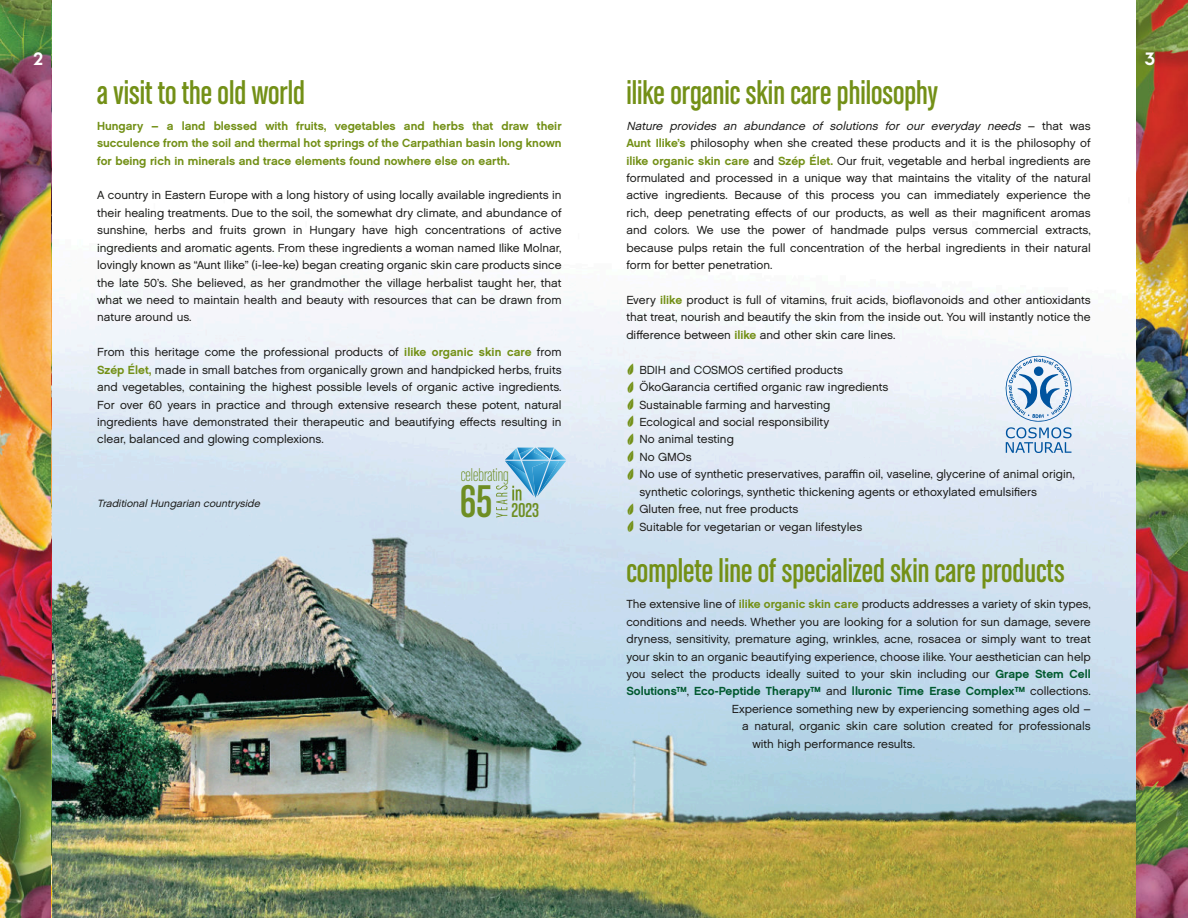
<style>
.page{position:relative;width:1188px;height:918px;background:#fff}
.page>*{position:absolute;margin:0;border:0;box-sizing:border-box;transform-origin:0 0}
.t1{font:48.75px "Chalet Comprime Cologne Sixty";color:#6e8e23}
.t2{font:34.5px "Chalet Comprime Cologne Sixty";color:#739017}
.t3{font:21.3px "Chalet Comprime Cologne Sixty";color:#6e8e23}
.t4{font:18.6px "Chalet Comprime Milan Sixty";color:#6e8e23}
.t5{font:18px "Chalet New York Nineteen Seventy";color:#fff}
.t6{font:11.7px/17.4px "Chalet London Nineteen Sixty";color:#1c1c1a;text-align:justify}
.t7{font:11.7px/17.4px "Chalet New York Nineteen Sixty";color:#739017;text-align:justify}
.t8{font:11.7px "Chalet New York Nineteen Sixty";color:#00592e}
.t9{font:italic 10.5px "Chalet London Nineteen Sixty";color:#1c1c1a}
.s1{font-family:"Chalet New York Nineteen Sixty";color:#739017}
.s2{font-style:italic}
.s3{font-family:"Chalet Comprime Milan Sixty Leaf";font-size:19.5px;color:#739017}
.s4{font-family:"Chalet New York Nineteen Sixty";color:#00592e}
.s5{font-family:"Chalet London Nineteen Sixty";color:#1c1c1a}
</style>
<div class="page">
<img style="left:51px;top:0;width:1086px;height:918px">
<img style="left:1137px;top:0;width:51px;height:918px">
<img style="left:0;top:0;width:51px;height:918px">
<svg style="left:1002px;top:355px;width:71px;height:98px"></svg>
<svg style="left:496px;top:448px;width:70px;height:70px;background:#9ec9e0"></svg>
<h3 class="t5" style="left:33px;top:51px;width:11px">2</h3>
<h3 class="t5" style="left:1145px;top:51px;width:12px">3</h3>
<h2 class="t2" style="left:97px;top:80px;width:209px">a visit to the old world</h2>
<p class="t7" style="left:97px;top:118px;width:466px">Hungary – a land blessed with fruits, vegetables and herbs that draw their succulence from the soil and thermal hot springs of the Carpathian basin long known for being rich in minerals and trace elements found nowhere else on earth.</p>
<p class="t6" style="left:97px;top:188px;width:466px">A country in Eastern Europe with a long history of using locally available ingredients in their healing treatments. Due to the soil, the somewhat dry climate, and abundance of sunshine, herbs and fruits grown in Hungary have high concentrations of active ingredients and aromatic agents. From these ingredients a woman named Ilike Molnar, lovingly known as “Aunt Ilike” (i-lee-ke) began creating organic skin care products since the late 50’s. She believed, as her grandmother the village herbalist taught her, that what we need to maintain health and beauty with resources that can be drawn from nature around us.</p>
<p class="t6" style="left:97px;top:345px;width:466px">From this heritage come the professional products of <span class="s1">ilike organic skin care</span> from <span class="s1">Szép Élet,</span> made in small batches from organically grown and handpicked herbs, fruits and vegetables, containing the highest possible levels of organic active ingredients.<br>For over 60 years in practice and through extensive research these potent, natural ingredients have demonstrated their therapeutic and beautifying effects resulting in clear, balanced and glowing complexions.</p>
<h3 class="t4" style="left:461px;top:467px;width:50px">celebrating</h3>
<h1 class="t1" style="left:459px;top:483px;width:35px">65</h1>
<p class="t9" style="left:97px;top:499px;width:166px">Traditional Hungarian countryside</p>
<h3 class="t3" style="left:512px;top:502px;width:29px">2023</h3>
<h2 class="t2" style="left:626px;top:80px;width:313px">ilike organic skin care philosophy</h2>
<p class="t6" style="left:626px;top:118px;width:466px"><span class="s2">Nature provides an abundance of solutions for our everyday needs</span> – t h a t w a s <span class="s1">Aunt Ilike’s</span> philosophy when she created these products and it is the philosophy of <span class="s1">ilike organic skin care</span> and <span class="s1">Szép Élet.</span> Our fruit, vegetable and herbal ingredients are formulated and processed in a unique way that maintains the vitality of the natural active ingredients. Because of this process you can immediately experience the rich, deep penetrating effects of our products, as well as their magnificent aromas and colors. We use the power of handmade pulps versus commercial extracts, because pulps retain the full concentration of the herbal ingredients in their natural form for better penetration.</p>
<p class="t6" style="left:626px;top:292px;width:466px">Every <span class="s1">ilike</span> product is full of vitamins, fruit acids, bioflavonoids and other antioxidants that treat, nourish and beautify the skin from the inside out. You will instantly notice the difference between <span class="s1">ilike</span> and other skin care lines.</p>
<p class="t6" style="left:626px;top:362px;width:218px"><span class="s3">†</span> BDIH and COSMOS certified products</p>
<p class="t6" style="left:626px;top:379px;width:263px"><span class="s3">†</span> ÖkoGarancia certified organic raw ingredients</p>
<p class="t6" style="left:626px;top:397px;width:206px"><span class="s3">†</span> Sustainable farming and harvesting</p>
<p class="t6" style="left:626px;top:414px;width:204px"><span class="s3">†</span> Ecological and social responsibility</p>
<p class="t6" style="left:626px;top:432px;width:109px"><span class="s3">†</span> No animal testing</p>
<p class="t6" style="left:626px;top:449px;width:67px"><span class="s3">†</span> No GMOs</p>
<p class="t6" style="left:626px;top:467px;width:450px"><span class="s3">†</span> No use of synthetic preservatives, paraffin oil, vaseline, glycerine of animal origin,</p>
<p class="t6" style="left:639px;top:484px;width:399px">synthetic colorings, synthetic thickening agents or ethoxylated emulsifiers</p>
<p class="t6" style="left:626px;top:502px;width:173px"><span class="s3">†</span> Gluten free, nut free products</p>
<p class="t6" style="left:626px;top:519px;width:237px"><span class="s3">†</span> Suitable for vegetarian or vegan lifestyles</p>
<h2 class="t2" style="left:626px;top:558px;width:440px">complete line of specialized skin care products</h2>
<p class="t6" style="left:626px;top:597px;width:466px">The extensive line of <span class="s1">ilike organic skin care</span> products addresses a variety of skin types, conditions and needs. Whether you are looking for a solution for sun damage, severe dryness, sensitivity, premature aging, wrinkles, acne, rosacea or simply want to treat your skin to an organic beautifying experience, choose ilike. Your aesthetician can help you select the products ideally suited to your skin including our <span class="s4">Grape Stem Cell</span></p>
<p class="t8" style="left:626px;top:687px;width:466px">Solutions™<span class="s5">,</span> Eco-Peptide Therapy™ <span class="s5">and</span> lluronic Time Erase Complex™ <span class="s5">collections.</span></p>
<p class="t6" style="left:732px;top:701px;width:361px">Experience something new by experiencing something ages old –</p>
<p class="t6" style="left:742px;top:719px;width:350px">a natural, organic skin care solution created for professionals</p>
<p class="t6" style="left:752px;top:736px;width:164px">with high performance results.</p>
</div>
